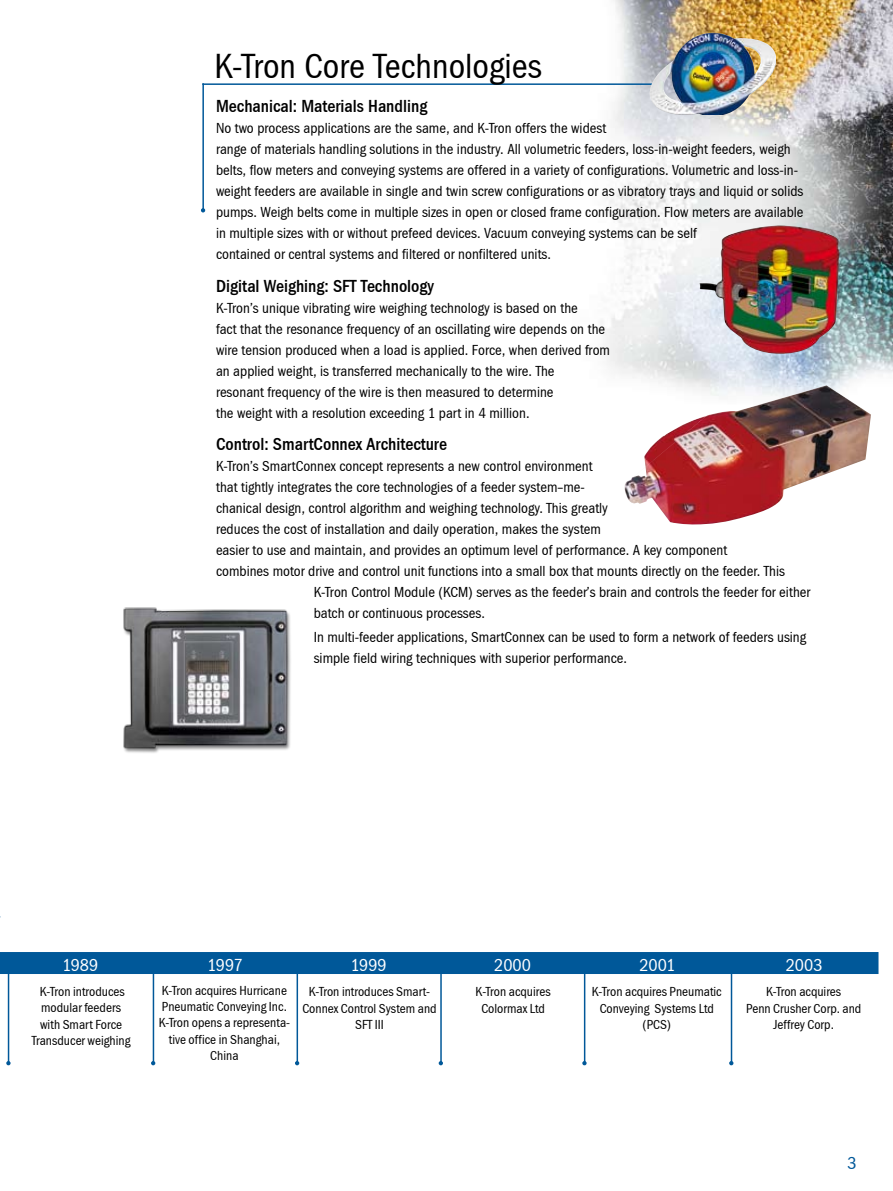
<style>
.page{position:relative;width:893px;height:1191px;background:#fff}
.page>*{position:absolute;margin:0;border:0;box-sizing:border-box;transform-origin:0 0}
.t1{font:36px "Franklin Gothic Cond";color:#000}
.t2{font:700 18px "Franklin Gothic Cond";color:#000}
.t3{font:18px "Franklin Gothic Cond";color:#fff}
.t4{font:18px "Franklin Gothic Cond";color:#005899}
.t5{font:15px/21px "Franklin Gothic Cond";color:#000}
.t6{font:13.5px/16.2px "Franklin Gothic Cond";color:#000;text-align:center}
</style>
<div class="page">
<div style="left:0;top:952px;width:878px;height:22px;background:#005899"></div>
<img style="left:604px;top:0;width:289px;height:385px">
<hr style="left:8px;top:955px;width:1px;height:108px;background:#005899">
<hr style="left:297px;top:958px;width:1px;height:105px;background:#005899">
<hr style="left:153px;top:955px;width:1px;height:108px;background:#005899">
<svg style="left:6px;top:1061px;width:5px;height:4px"></svg>
<svg style="left:151px;top:1061px;width:4px;height:4px"></svg>
<svg style="left:295px;top:1061px;width:4px;height:4px"></svg>
<hr style="left:202px;top:83px;width:457px;height:2px;background:#005899">
<hr style="left:202px;top:83px;width:2px;height:126px;background:#005899">
<svg style="left:201px;top:208px;width:4px;height:4px"></svg>
<img style="left:649px;top:31px;width:126px;height:84px">
<img style="left:699px;top:225px;width:141px;height:129px">
<img style="left:123px;top:607px;width:168px;height:146px">
<img style="left:624px;top:385px;width:247px;height:140px">
<hr style="left:440px;top:958px;width:2px;height:105px;background:#005899">
<svg style="left:439px;top:1061px;width:4px;height:4px"></svg>
<hr style="left:584px;top:958px;width:1px;height:105px;background:#005899">
<svg style="left:582px;top:1061px;width:5px;height:4px"></svg>
<hr style="left:731px;top:958px;width:1px;height:105px;background:#005899">
<svg style="left:729px;top:1061px;width:4px;height:4px"></svg>
<h1 class="t1" style="left:214px;top:46px;width:329px">K-Tron Core Technologies</h1>
<p class="t2" style="left:216px;top:96px;width:213px">Mechanical: Materials Handling</p>
<p class="t5" style="left:216px;top:118px;width:589px">No two process applications are the same, and K-Tron offers the widest<br>range of materials handling solutions in the industry. All volumetric feeders, loss-in-weight feeders, weigh belts, flow meters and conveying systems are offered in a variety of configurations. Volumetric and loss-in&shy;weight feeders are available in single and twin screw configurations or as vibratory trays and liquid or solids pumps. Weigh belts come in multiple sizes in open or closed frame configuration. Flow meters are available in multiple sizes with or without prefeed devices. Vacuum conveying systems can be self<br>contained or central systems and filtered or nonfiltered units.</p>
<p class="t2" style="left:216px;top:275px;width:219px">Digital Weighing: SFT Technology</p>
<p class="t5" style="left:216px;top:297px;width:396px">K-Tron’s unique vibrating wire weighing technology is based on the<br>fact that the resonance frequency of an oscillating wire depends on the wire tension produced when a load is applied. Force, when derived from an applied weight, is transferred mechanically to the wire. The<br>resonant frequency of the wire is then measured to determine<br>the weight with a resolution exceeding 1 part in 4 million.</p>
<p class="t2" style="left:216px;top:434px;width:233px">Control: SmartConnex Architecture</p>
<p class="t5" style="left:216px;top:455px;width:378px">K-Tron’s SmartConnex concept represents a new control environment</p>
<p class="t5" style="left:216px;top:476px;width:370px">that tightly integrates the core technologies of a feeder system–me-</p>
<p class="t5" style="left:216px;top:497px;width:393px">chanical design, control algorithm and weighing technology. This greatly</p>
<p class="t5" style="left:216px;top:518px;width:387px">reduces the cost of installation and daily operation, makes the system</p>
<p class="t5" style="left:216px;top:539px;width:513px">easier to use and maintain, and provides an optimum level of performance. A key component</p>
<p class="t5" style="left:216px;top:560px;width:571px">combines motor drive and control unit functions into a small box that mounts directly on the feeder. This</p>
<p class="t5" style="left:314px;top:581px;width:498px">K-Tron Control Module (KCM) serves as the feeder’s brain and controls the feeder for either</p>
<p class="t5" style="left:314px;top:602px;width:173px">batch or continuous processes.</p>
<p class="t5" style="left:314px;top:627px;width:494px">In multi-feeder applications, SmartConnex can be used to form a network of feeders using simple field wiring techniques with superior performance.</p>
<p class="t3" style="left:62px;top:954px;width:38px">1989</p>
<p class="t3" style="left:207px;top:954px;width:37px">1997</p>
<p class="t3" style="left:351px;top:954px;width:38px">1999</p>
<p class="t6" style="left:32px;top:983px;width:100px">K-Tron introduces modular feeders with Smart Force<br>Transducer weighing</p>
<p class="t6" style="left:159px;top:982px;width:133px">K-Tron acquires Hurricane<br>Pneumatic Conveying Inc.<br>K-Tron opens a representa&shy;tive office in Shanghai,<br>China</p>
<p class="t6" style="left:302px;top:984px;width:136px">K-Tron introduces Smart-<br>Connex Control System and<br>SFT III</p>
<p class="t3" style="left:494px;top:954px;width:38px">2000</p>
<p class="t3" style="left:639px;top:954px;width:38px">2001</p>
<p class="t3" style="left:786px;top:954px;width:38px">2003</p>
<p class="t6" style="left:476px;top:984px;width:77px">K-Tron acquires<br>Colormax Ltd</p>
<p class="t6" style="left:592px;top:984px;width:131px">K-Tron acquires Pneumatic<br>Conveying Systems Ltd (PCS)</p>
<p class="t6" style="left:746px;top:984px;width:117px">K-Tron acquires<br>Penn Crusher Corp. and<br>Jeffrey Corp.</p>
<p class="t4" style="left:848px;top:1152px;width:11px">3</p>
</div>
